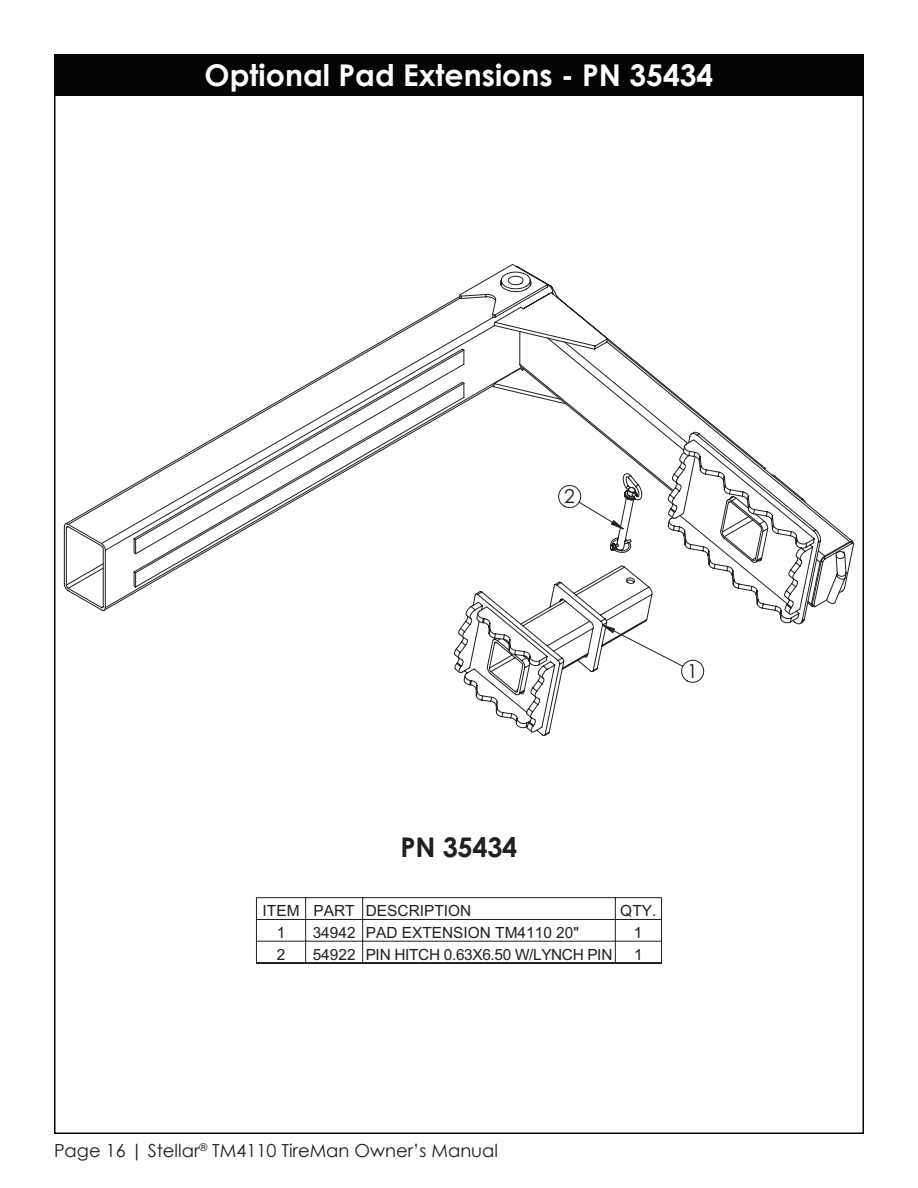
<style>
.page{position:relative;width:918px;height:1188px;background:#fff}
.page>*{position:absolute;margin:0;border:0;box-sizing:border-box;transform-origin:0 0}
.TOC_Page_Heading_Whi{font:700 30px "Century Gothic";color:#fff}
.t1{font:700 27.15px "Century Gothic";letter-spacing:-.01em;color:#231f20}
.t2{font:19.2px "Century Gothic";color:#231f20}
.t3{font:18px "Century Gothic";color:#231f20}
.t4{font:15.45px "Arial";color:#231f20}
.t5{font:15.45px "Arial";letter-spacing:-.025em;color:#231f20}
</style>
<div class="page">
<div style="left:54px;top:54px;width:810px;height:40px;background:#040503"></div>
<svg style="left:463px;top:624px;width:338px;height:100px"></svg>
<svg style="left:64px;top:264px;width:790px;height:360px"></svg>
<svg style="left:256px;top:897px;width:406px;height:67px"></svg>
<svg style="left:601px;top:624px;width:107px;height:59px"></svg>
<svg style="left:554px;top:483px;width:71px;height:47px"></svg>
<p class="TOC_Page_Heading_Whi" style="left:205px;top:52px;width:510px">Optional Pad Extensions - PN 35434</p>
<p class="t2" style="left:564px;top:485px;width:12px">2</p>
<p class="t2" style="left:687px;top:659px;width:12px">1</p>
<p class="t1" style="left:401px;top:830px;width:118px">PN 35434</p>
<p class="t4" style="left:263px;top:900px;width:210px">ITEM PART DESCRIPTION</p>
<p class="t4" style="left:620px;top:900px;width:38px">QTY.</p>
<p class="t4" style="left:277px;top:922px;width:10px">1</p>
<p class="t4" style="left:313px;top:922px;width:268px">34942 PAD EXTENSION TM4110 20"</p>
<p class="t4" style="left:634px;top:922px;width:10px">1</p>
<p class="t4" style="left:277px;top:944px;width:10px">2</p>
<p class="t5" style="left:313px;top:944px;width:301px">54922 PIN HITCH 0.63X6.50 W/LYNCH PIN</p>
<p class="t4" style="left:634px;top:944px;width:10px">1</p>
<p class="t3" style="left:54px;top:1138px;width:446px">Page 16 | Stellar<sup>®</sup> TM4110 TireMan Owner’s Manual</p>
</div>
